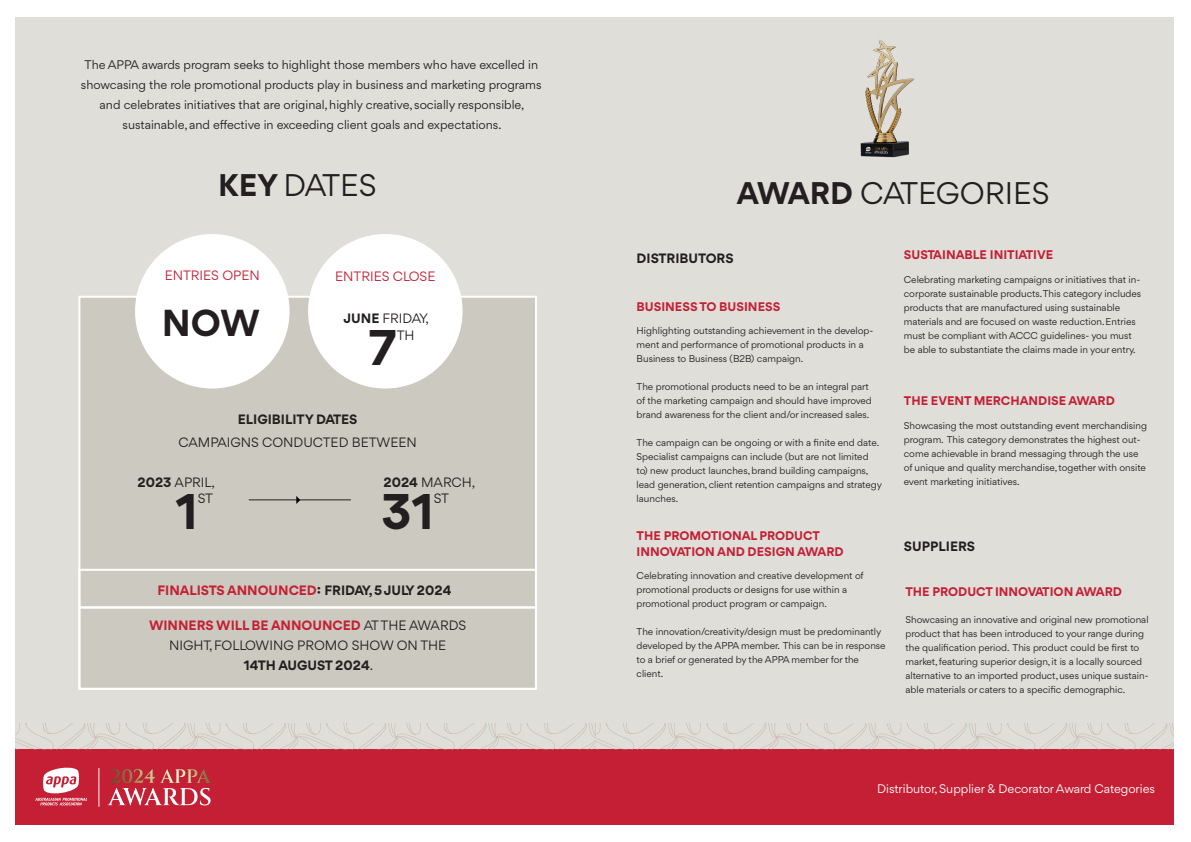
<style>
.page{position:relative;width:1191px;height:842px;background:#fff}
.page>*{position:absolute;margin:0;border:0;box-sizing:border-box;transform-origin:0 0}
.t1{font:700 48px "Gordita";color:#231f20}
.t2{font:700 36px "Gordita";color:#231f20}
.t3{font:30px "Gordita";color:#231f20}
.t4{font:13px/20px "Gordita";color:#231f20;text-align:center}
.t5{font:700 13px "Gordita";color:#231f20}
.t6{font:700 13px "Gordita";color:#c41f34}
.t7{font:13px "Gordita";color:#c31f35}
.t8{font:12px/20px "Gordita";color:#231f20;text-align:center}
.t9{font:700 12px/16px "Gordita";color:#c41f34}
.t10{font:12px "Gordita";color:#fff}
.t11{font:9.5px/14px "Gordita";color:#231f20}
.s1{font-weight:700}
.s2{color:#231f20}
.s3{font-weight:700;color:#c41f34}
</style>
<div class="page">
<div style="left:16px;top:17px;width:1158px;height:808px;background:#dfded9"></div>
<div style="left:78px;top:296px;width:459px;height:394px;background:#cbc9c0;border:2px solid #fff"></div>
<div style="left:135px;top:234px;width:154px;height:154px;background:#fff;border-radius:50%"></div>
<div style="left:308px;top:234px;width:154px;height:154px;background:#fff;border-radius:50%"></div>
<div style="left:16px;top:750px;width:1158px;height:75px;background:#c41f34"></div>
<svg style="left:35px;top:767px;width:52px;height:38px"></svg>
<hr style="left:99px;top:768px;width:1px;height:39px;background:#fff">
<svg style="left:107px;top:769px;width:104px;height:36px"></svg>
<hr style="left:249px;top:499px;width:102px;height:1px;background:#231f20">
<svg style="left:296px;top:496px;width:4px;height:8px"></svg>
<div style="left:78px;top:569px;width:459px;height:39px;border:2px solid #fff"></div>
<div style="left:78px;top:606px;width:459px;height:84px;border:2px solid #fff"></div>
<svg style="left:16px;top:724px;width:579px;height:25px"></svg>
<svg style="left:596px;top:724px;width:578px;height:25px"></svg>
<img style="left:860px;top:39px;width:54px;height:119px">
<p class="t8" style="left:81px;top:55px;width:462px">The APPA awards program seeks to highlight those members who have excelled in showcasing the role promotional products play in business and marketing programs and celebrates initiatives that are original, highly creative, socially responsible, sustainable, and effective in exceeding client goals and expectations.</p>
<p class="t3" style="left:218px;top:165px;width:160px"><span class="s1">KEY</span> DATES</p>
<p class="t7" style="left:165px;top:266px;width:97px">ENTRIES OPEN</p>
<p class="t2" style="left:162px;top:296px;width:100px">NOW</p>
<p class="t7" style="left:335px;top:268px;width:102px">ENTRIES CLOSE</p>
<p class="t4" style="left:343px;top:308px;width:87px"><span class="s1">JUNE</span> FRIDAY,</p>
<p class="t1" style="left:368px;top:312px;width:30px">7</p>
<p class="t4" style="left:397px;top:325px;width:19px">TH</p>
<p class="t5" style="left:238px;top:410px;width:121px">ELIGIBILITY DATES</p>
<p class="t4" style="left:178px;top:432px;width:240px">CAMPAIGNS CONDUCTED BETWEEN</p>
<p class="t4" style="left:137px;top:472px;width:79px"><span class="s1">2023</span> APRIL,</p>
<p class="t1" style="left:176px;top:476px;width:24px">1</p>
<p class="t4" style="left:198px;top:488px;width:17px">ST</p>
<p class="t4" style="left:383px;top:472px;width:93px"><span class="s1">2024</span> MARCH,</p>
<p class="t1" style="left:381px;top:476px;width:54px">31</p>
<p class="t4" style="left:434px;top:488px;width:17px">ST</p>
<p class="t6" style="left:157px;top:580px;width:296px">FINALISTS ANNOUNCED<span class="s2">: FRIDAY, 5 JULY 2024</span></p>
<p class="t4" style="left:149px;top:615px;width:319px"><span class="s3">WINNERS WILL BE ANNOUNCED</span> AT THE AWARDS<br>NIGHT, FOLLOWING PROMO SHOW ON THE<br><span class="s1">14TH AUGUST 2024</span>.</p>
<p class="t3" style="left:737px;top:173px;width:314px"><span class="s1">AWARD</span> CATEGORIES</p>
<p class="t5" style="left:636px;top:248px;width:99px">DISTRIBUTORS</p>
<p class="t9" style="left:636px;top:298px;width:145px">BUSINESS TO BUSINESS</p>
<p class="t11" style="left:636px;top:324px;width:238px">Highlighting outstanding achievement in the develop&shy;ment and performance of promotional products in a<br>Business to Business (B2B) campaign.</p>
<p class="t11" style="left:636px;top:380px;width:237px">The promotional products need to be an integral part of the marketing campaign and should have improved brand awareness for the client and/or increased sales.</p>
<p class="t11" style="left:636px;top:436px;width:247px">The campaign can be ongoing or with a finite end date.<br>Specialist campaigns can include (but are not limited to) new product launches, brand building campaigns, lead generation, client retention campaigns and strategy launches.</p>
<p class="t9" style="left:636px;top:527px;width:208px">THE PROMOTIONAL PRODUCT<br>INNOVATION AND DESIGN AWARD</p>
<p class="t11" style="left:636px;top:569px;width:229px">Celebrating innovation and creative development of promotional products or designs for use within a promotional product program or campaign.</p>
<p class="t11" style="left:636px;top:625px;width:250px">The innovation/creativity/design must be predominantly developed by the APPA member. This can be in response to a brief or generated by the APPA member for the client.</p>
<p class="t9" style="left:904px;top:246px;width:151px">SUSTAINABLE INITIATIVE</p>
<p class="t11" style="left:904px;top:272px;width:239px">Celebrating marketing campaigns or initiatives that in&shy;corporate sustainable products.This category includes products that are manufactured using sustainable materials and are focused on waste reduction. Entries must be compliant with ACCC guidelines- you must be able to substantiate the claims made in your entry.</p>
<p class="t9" style="left:904px;top:393px;width:212px">THE EVENT MERCHANDISE AWARD</p>
<p class="t11" style="left:904px;top:419px;width:245px">Showcasing the most outstanding event merchandising program. This category demonstrates the highest out&shy;come achievable in brand messaging through the use of unique and quality merchandise, together with onsite event marketing initiatives.</p>
<p class="t5" style="left:904px;top:537px;width:73px">SUPPLIERS</p>
<p class="t9" style="left:905px;top:584px;width:218px">THE PRODUCT INNOVATION AWARD</p>
<p class="t11" style="left:905px;top:612px;width:245px">Showcasing an innovative and original new promotional product that has been introduced to your range during the qualification period. This product could be first to market, featuring superior design, it is a locally sourced alternative to an imported product, uses unique sustain&shy;able materials or caters to a specific demographic.</p>
<p class="t10" style="left:877px;top:780px;width:279px">Distributor, Supplier &amp; Decorator Award Categories</p>
</div>
